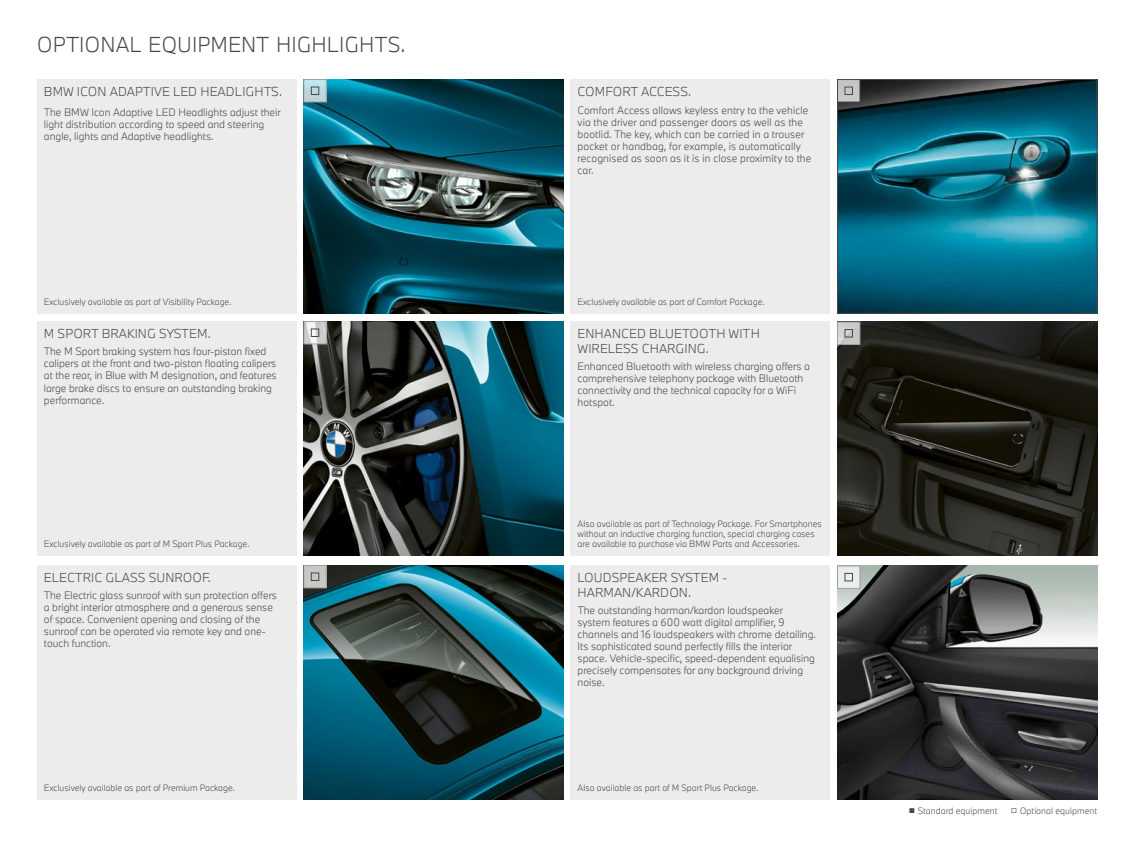
<style>
.page{position:relative;width:1134px;height:851px;background:#fff}
.page>*{position:absolute;margin:0;border:0;box-sizing:border-box;transform-origin:0 0}
.t1{font:300 20px "BMW Type Next Latin";color:#474847}
.t2{font:300 12px/14.4px "BMW Type Next Latin";letter-spacing:.005em;color:#474847}
.t3{font:300 10px/12px "BMW Type Next Latin";color:#474847}
.t4{font:300 8.5px/10.2px "BMW Type Next Latin";color:#474847}
.s1{font-family:"BMW Type Global Pro"}
</style>
<div class="page">
<img style="left:304px;top:79px;width:259px;height:234px">
<div style="left:37px;top:79px;width:260px;height:234px;background:#ececec"></div>
<div style="left:37px;top:565px;width:260px;height:234px;background:#ececec"></div>
<img style="left:304px;top:565px;width:259px;height:234px">
<div style="left:570px;top:79px;width:260px;height:234px;background:#ececec"></div>
<div style="left:570px;top:565px;width:260px;height:234px;background:#ececec"></div>
<img style="left:839px;top:81px;width:256px;height:230px">
<div style="left:837px;top:79px;width:260px;height:234px;border:1px solid #474847"></div>
<img style="left:837px;top:566px;width:260px;height:233px">
<img style="left:304px;top:321px;width:259px;height:234px">
<img style="left:837px;top:322px;width:260px;height:234px">
<div style="left:37px;top:321px;width:260px;height:234px;background:#ececec"></div>
<div style="left:570px;top:322px;width:260px;height:234px;background:#ececec"></div>
<svg style="left:306px;top:81px;width:18px;height:19px"></svg>
<div style="left:304px;top:79px;width:22px;height:23px;border:1px solid #9d9e9e"></div>
<div style="left:311px;top:86px;width:8px;height:9px;border:1px solid #474847"></div>
<svg style="left:306px;top:567px;width:18px;height:19px"></svg>
<div style="left:304px;top:565px;width:22px;height:23px;border:1px solid #9d9e9e"></div>
<div style="left:311px;top:572px;width:8px;height:9px;border:1px solid #474847"></div>
<div style="left:837px;top:79px;width:23px;height:23px;background:#c6c6c6"></div>
<div style="left:837px;top:79px;width:23px;height:23px;border:1px solid #474847"></div>
<div style="left:844px;top:86px;width:9px;height:9px;border:1px solid #474847"></div>
<div style="left:837px;top:566px;width:23px;height:22px;background:#eaeeeb"></div>
<div style="left:837px;top:565px;width:23px;height:23px;border:1px solid #9d9e9e"></div>
<div style="left:844px;top:573px;width:9px;height:8px;border:1px solid #474847"></div>
<svg style="left:306px;top:323px;width:18px;height:19px"></svg>
<div style="left:304px;top:321px;width:22px;height:23px;border:1px solid #9d9e9e"></div>
<div style="left:311px;top:328px;width:8px;height:9px;border:1px solid #474847"></div>
<svg style="left:839px;top:324px;width:19px;height:18px"></svg>
<div style="left:837px;top:322px;width:23px;height:22px;border:1px solid #9d9e9e"></div>
<div style="left:844px;top:329px;width:9px;height:8px;border:1px solid #474847"></div>
<h1 class="t1" style="left:37px;top:31px;width:370px">OPTIONAL EQUIPMENT HIGHLIGHTS.</h1>
<p class="t2" style="left:44px;top:84px;width:240px">BMW ICON ADAPTIVE LED HEADLIGHTS.</p>
<p class="t3" style="left:44px;top:106px;width:238px">The BMW Icon Adaptive LED Headlights adjust their light distribution according to speed and steering angle, lights and Adaptive headlights.</p>
<p class="t4" style="left:44px;top:296px;width:189px">Exclusively available as part of Visibility Package.</p>
<p class="t2" style="left:44px;top:326px;width:168px">M SPORT BRAKING SYSTEM.</p>
<p class="t3" style="left:44px;top:345px;width:234px">The M Sport braking system has four-piston fixed calipers at the front and two-piston floating calipers at the rear, in Blue with M designation, and features large brake discs to ensure an outstanding braking performance.</p>
<p class="t4" style="left:44px;top:538px;width:207px">Exclusively available as part of M Sport Plus Package.</p>
<p class="t2" style="left:44px;top:569px;width:168px">ELECTRIC GLASS SUNROOF.</p>
<p class="t3" style="left:44px;top:589px;width:235px">The Electric glass sunroof with sun protection offers a bright interior atmosphere and a generous sense of space. Convenient opening and closing of the sunroof can be operated via remote key and one&shy;touch function.</p>
<p class="t4" style="left:44px;top:782px;width:192px">Exclusively available as part of Premium Package.</p>
<p class="t2" style="left:578px;top:84px;width:115px">COMFORT ACCESS.</p>
<p class="t3" style="left:578px;top:104px;width:235px">Comfort Access allows keyless entry to the vehicle via the driver and passenger doors as well as the bootlid. The key, which can be carried in a trouser pocket or handbag, for example, is automatically recognised as soon as it is in close proximity to the car.</p>
<p class="t4" style="left:578px;top:296px;width:188px">Exclusively available as part of Comfort Package.</p>
<p class="t2" style="left:578px;top:326px;width:184px">ENHANCED BLUETOOTH WITH<br>WIRELESS CHARGING.</p>
<p class="t3" style="left:578px;top:360px;width:234px">Enhanced Bluetooth with wireless charging offers a comprehensive telephony package with Bluetooth connectivity and the technical capacity for a WiFi hotspot.</p>
<p class="t4" style="left:578px;top:518px;width:246px">Also available as part of Technology Package. For Smartphones without an inductive charging function, special charging cases are available to purchase via BMW Parts and Accessories.</p>
<p class="t2" style="left:578px;top:570px;width:151px">LOUDSPEAKER SYSTEM -<br>HARMAN/KARDON.</p>
<p class="t3" style="left:578px;top:604px;width:240px">The outstanding harman/kardon loudspeaker system features a 600 watt digital amplifier, 9 channels and 16 loudspeakers with chrome detailing.<br>Its sophisticated sound perfectly fills the interior space. Vehicle-specific, speed-dependent equalising precisely compensates for any background driving noise.</p>
<p class="t4" style="left:578px;top:782px;width:182px">Also available as part of M Sport Plus Package.</p>
<p class="t4" style="left:908px;top:805px;width:91px"><span class="s1">■</span> Standard equipment</p>
<p class="t4" style="left:1010px;top:805px;width:88px"><span class="s1">□</span> Optional equipment</p>
</div>
